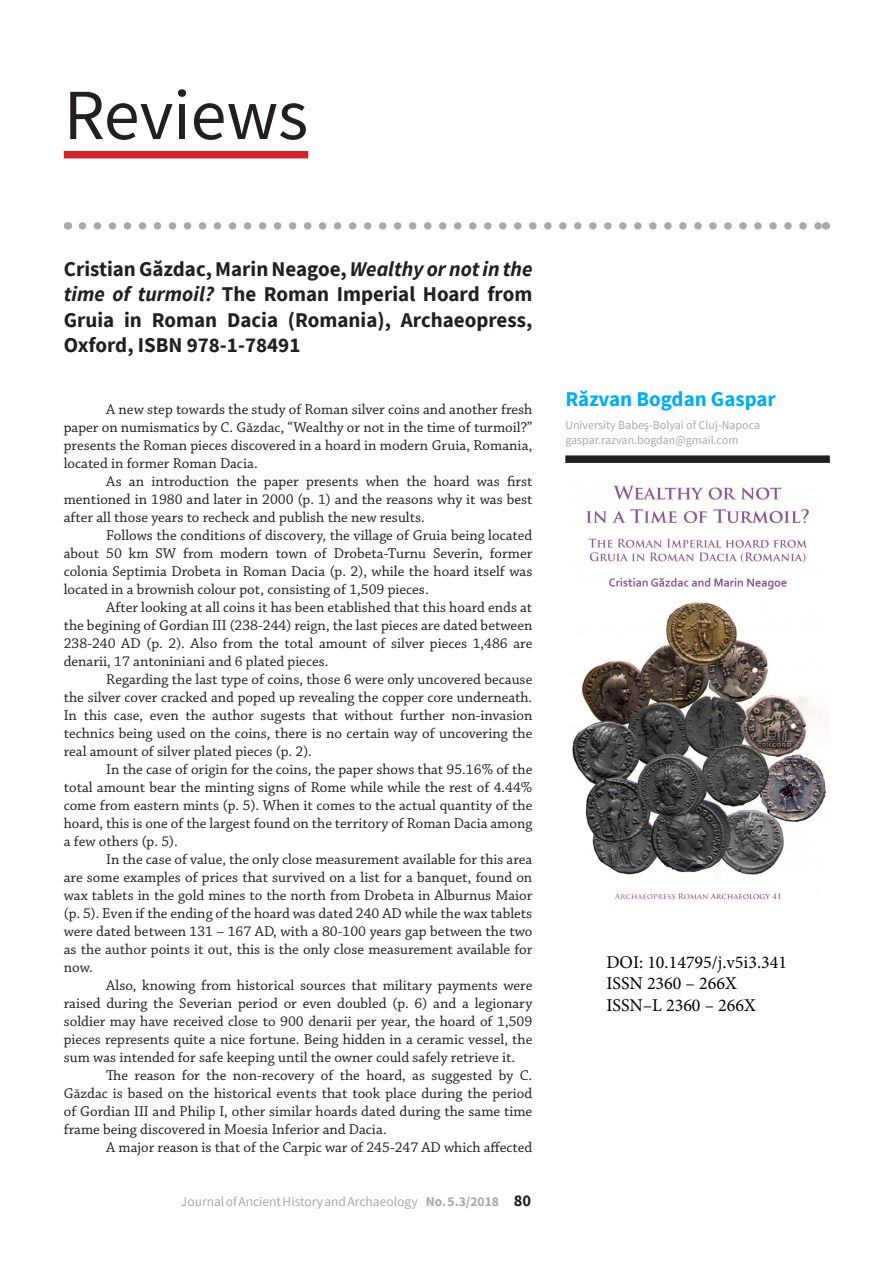
<style>
.page{position:relative;width:893px;height:1263px;background:#fff}
.page>*{position:absolute;margin:0;border:0;box-sizing:border-box;transform-origin:0 0}
.Continutul_articolul{font:72px "Source Sans Pro";letter-spacing:-.005em;color:#231f20}
.Titlu_Review{font:700 21px/25.5px "Source Sans Pro";color:#231f20;text-align:justify}
.Numele_autorului{font:700 21px "Source Sans Pro";color:#00aeef}
.t1{font:18px/21.6px "Minion Pro";color:#000}
.Continutul_articolul-2{font:15px/18px "Chaparral Pro";color:#231f20;text-align:justify}
.Continutul_articolul-3{font:13.5px "Source Sans Pro";color:#a8a9ad}
.Institutia_si_mail{font:12px "Source Sans Pro";color:#a8a9ad}
.s1{font-style:italic}
.s2{font-weight:700}
.s3{font-weight:700;font-size:16.5px;color:#231f20}
</style>
<div class="page">
<svg style="left:82px;top:222px;width:736px;height:8px"></svg>
<img style="left:565px;top:480px;width:264px;height:420px">
<div style="left:565px;top:455px;width:265px;height:8px;background:#231f20"></div>
<div style="left:64px;top:151px;width:244px;height:7px;background:#d1232a"></div>
<p class="Continutul_articolul" style="left:64px;top:69px;width:246px">Reviews</p>
<p class="Titlu_Review" style="left:64px;top:256px;width:470px">Cristian Găzdac, Marin Neagoe, <span class="s1">Wealthy or not in the time of turmoil?</span> The Roman Imperial Hoard from Gruia in Roman Dacia (Romania), Archaeopress, Oxford, ISBN 978-1-78491</p>
<p class="Continutul_articolul-2" style="left:64px;top:400px;width:470px;text-indent:43px">A new step towards the study of Roman silver coins and another fresh paper on numismatics by C. Găzdac, “Wealthy or not in the time of turmoil?” presents the Roman pieces discovered in a hoard in modern Gruia, Romania, located in former Roman Dacia.</p>
<p class="Continutul_articolul-2" style="left:64px;top:472px;width:470px;text-indent:43px">As an introduction the paper presents when the hoard was first mentioned in 1980 and later in 2000 (p. 1) and the reasons why it was best after all those years to recheck and publish the new results.</p>
<p class="Continutul_articolul-2" style="left:64px;top:526px;width:470px;text-indent:43px">Follows the conditions of discovery, the village of Gruia being located about 50 km SW from modern town of Drobeta-Turnu Severin, former colonia Septimia Drobeta in Roman Dacia (p. 2), while the hoard itself was located in a brownish colour pot, consisting of 1,509 pieces.</p>
<p class="Continutul_articolul-2" style="left:64px;top:598px;width:470px;text-indent:43px">After looking at all coins it has been etablished that this hoard ends at the begining of Gordian III (238-244) reign, the last pieces are dated between 238-240 AD (p. 2). Also from the total amount of silver pieces 1,486 are denarii, 17 antoniniani and 6 plated pieces.</p>
<p class="Continutul_articolul-2" style="left:64px;top:670px;width:470px;text-indent:43px">Regarding the last type of coins, those 6 were only uncovered because the silver cover cracked and poped up revealing the copper core underneath.<br>In this case, even the author sugests that without further non-invasion technics being used on the coins, there is no certain way of uncovering the real amount of silver plated pieces (p. 2).</p>
<p class="Continutul_articolul-2" style="left:64px;top:760px;width:470px;text-indent:43px">In the case of origin for the coins, the paper shows that 95.16% of the total amount bear the minting signs of Rome while while the rest of 4.44% come from eastern mints (p. 5). When it comes to the actual quantity of the hoard, this is one of the largest found on the territory of Roman Dacia among a few others (p. 5).</p>
<p class="Continutul_articolul-2" style="left:64px;top:850px;width:470px;text-indent:43px">In the case of value, the only close measurement available for this area are some examples of prices that survived on a list for a banquet, found on wax tablets in the gold mines to the north from Drobeta in Alburnus Maior (p. 5). Even if the ending of the hoard was dated 240 AD while the wax tablets were dated between 131 – 167 AD, with a 80-100 years gap between the two as the author points it out, this is the only close measurement available for now.</p>
<p class="Continutul_articolul-2" style="left:64px;top:976px;width:470px;text-indent:43px">Also, knowing from historical sources that military payments were raised during the Severian period or even doubled (p. 6) and a legionary soldier may have received close to 900 denarii per year, the hoard of 1,509 pieces represents quite a nice fortune. Being hidden in a ceramic vessel, the sum was intended for safe keeping until the owner could safely retrieve it.</p>
<p class="Continutul_articolul-2" style="left:64px;top:1066px;width:470px;text-indent:43px">The reason for the non-recovery of the hoard, as suggested by C.<br>Găzdac is based on the historical events that took place during the period of Gordian III and Philip I, other similar hoards dated during the same time frame being discovered in Moesia Inferior and Dacia.</p>
<p class="Continutul_articolul-2" style="left:106px;top:1138px;width:428px">A major reason is that of the Carpic war of 245-247 AD which affected</p>
<p class="Continutul_articolul-3" style="left:181px;top:1193px;width:352px">Journal of Ancient History and Archaeology <span class="s2">No. 5.3/2018</span> <span class="s3">80</span></p>
<p class="Numele_autorului" style="left:565px;top:385px;width:212px">Răzvan Bogdan Gaspar</p>
<p class="Institutia_si_mail" style="left:565px;top:417px;width:196px">University Babeş-Bolyai of Cluj-Napoca</p>
<p class="Institutia_si_mail" style="left:565px;top:432px;width:174px">gaspar.razvan.bogdan@gmail.com</p>
<p class="t1" style="left:606px;top:951px;width:182px">DOI: 10.14795/j.v5i3.341<br>ISSN 2360 – 266X<br>ISSN–L 2360 – 266X</p>
</div>
